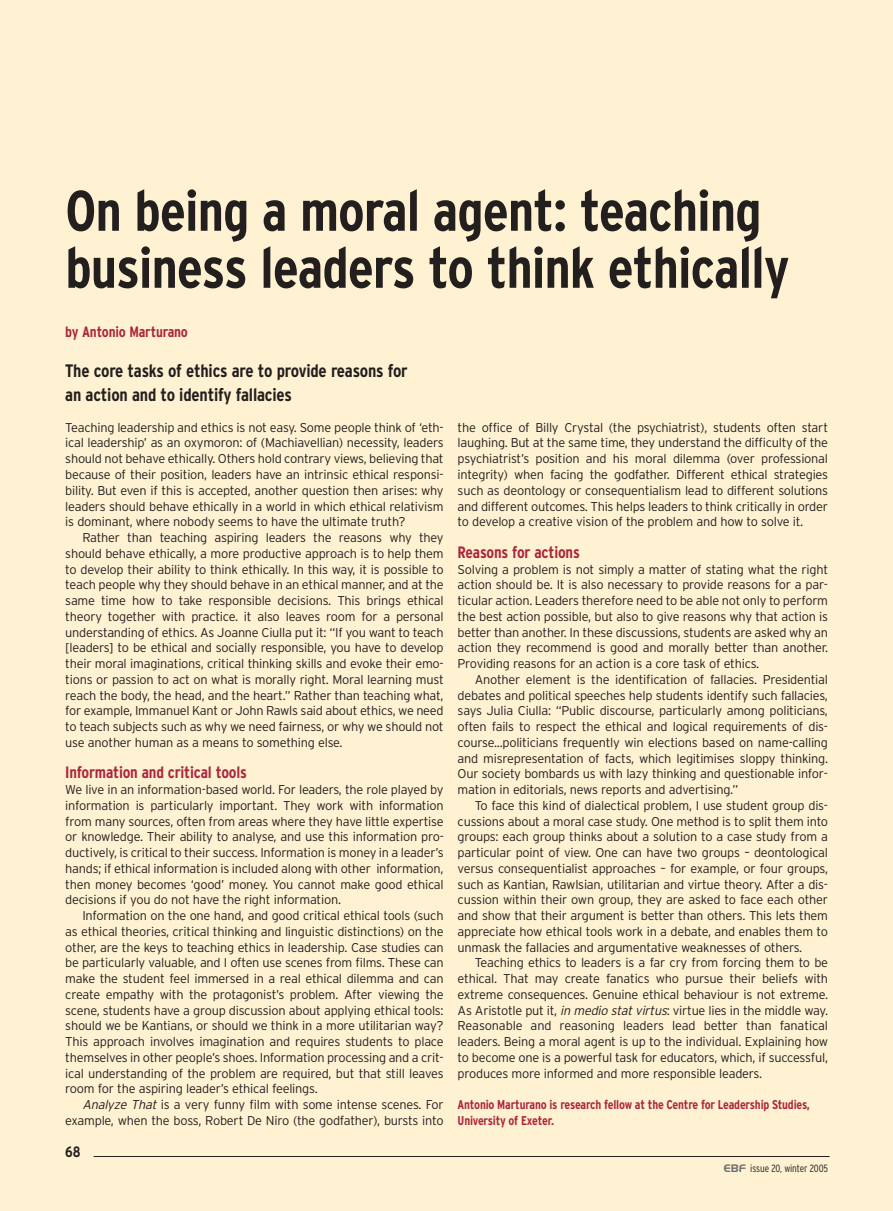
<style>
.page{position:relative;width:893px;height:1211px;background:#fff}
.page>*{position:absolute;margin:0;border:0;box-sizing:border-box;transform-origin:0 0}
.t1{font:700 condensed 57px/57px "Interstate";letter-spacing:-.015em;color:#231f1f}
.t2{font:700 condensed 18px/24px "Interstate";letter-spacing:-.01em;color:#231f1f}
.t3{font:700 condensed 16.5px "Interstate";letter-spacing:-.01em;color:#aa263d}
.t4{font:700 condensed 15px "Interstate";letter-spacing:-.01em;color:#aa263d}
.t5{font:700 condensed 15px "Interstate";color:#231f1f}
.t6{font:300 12.75px/15.8px "Interstate";letter-spacing:-.02em;color:#231f1f;text-align:justify}
.t7{font:700 condensed 12.75px/15.8px "Interstate";letter-spacing:-.015em;color:#aa263d}
.t8{font:300 condensed 10.5px "Interstate";letter-spacing:-.01em;color:#231f1f}
.s1{font-style:italic}
.s2{font-family:"Handel Gothic BT";font-weight:400;font-stretch:normal;color:#6c6d70}
</style>
<div class="page">
<div style="left:0;top:0;width:892px;height:1210px;background:#fff2d2"></div>
<hr style="left:94px;top:1156px;width:735px;height:1px;background:#231f1f">
<h1 class="t1" style="left:65px;top:186px;width:725px">On being a moral agent: teaching business leaders to think ethically</h1>
<p class="t4" style="left:65px;top:326px;width:124px">by Antonio Marturano</p>
<h2 class="t2" style="left:65px;top:360px;width:344px">The core tasks of ethics are to provide reasons for an action and to identify fallacies</h2>
<p class="t6" style="left:65px;top:421px;width:380px">Teaching leadership and ethics is not easy. Some people think of ‘eth&shy;ical leadership’ as an oxymoron: of (Machiavellian) necessity, leaders should not behave ethically. Others hold contrary views, believing that because of their position, leaders have an intrinsic ethical responsi&shy;bility. But even if this is accepted, another question then arises: why leaders should behave ethically in a world in which ethical relativism is dominant, where nobody seems to have the ultimate truth?</p>
<p class="t6" style="left:65px;top:531px;width:380px;text-indent:17px">Rather than teaching aspiring leaders the reasons why they should behave ethically, a more productive approach is to help them to develop their ability to think ethically. In this way, it is possible to teach people why they should behave in an ethical manner, and at the same time how to take responsible decisions. This brings ethical theory together with practice. it also leaves room for a personal understanding of ethics. As Joanne Ciulla put it: “If you want to teach [leaders] to be ethical and socially responsible, you have to develop their moral imaginations, critical thinking skills and evoke their emo&shy;tions or passion to act on what is morally right. Moral learning must reach the body, the head, and the heart.” Rather than teaching what, for example, Immanuel Kant or John Rawls said about ethics, we need to teach subjects such as why we need fairness, or why we should not use another human as a means to something else.</p>
<p class="t3" style="left:65px;top:766px;width:183px">Information and critical tools</p>
<p class="t6" style="left:65px;top:783px;width:380px">We live in an information-based world. For leaders, the role played by information is particularly important. They work with information from many sources, often from areas where they have little expertise or knowledge. Their ability to analyse, and use this information pro&shy;ductively, is critical to their success. Information is money in a leader’s hands; if ethical information is included along with other information, then money becomes ‘good’ money. You cannot make good ethical decisions if you do not have the right information.</p>
<p class="t6" style="left:65px;top:909px;width:380px;text-indent:17px">Information on the one hand, and good critical ethical tools (such as ethical theories, critical thinking and linguistic distinctions) on the other, are the keys to teaching ethics in leadership. Case studies can be particularly valuable, and I often use scenes from films. These can make the student feel immersed in a real ethical dilemma and can create empathy with the protagonist’s problem. After viewing the scene, students have a group discussion about applying ethical tools: should we be Kantians, or should we think in a more utilitarian way?<br>This approach involves imagination and requires students to place themselves in other people’s shoes. Information processing and a crit&shy;ical understanding of the problem are required, but that still leaves room for the aspiring leader’s ethical feelings.</p>
<p class="t6" style="left:65px;top:1098px;width:380px;text-align:right"><span class="s1">Analyze That</span> is a very funny film with some intense scenes. For example, when the boss, Robert De Niro (the godfather), bursts into</p>
<p class="t5" style="left:65px;top:1145px;width:17px">68</p>
<p class="t6" style="left:457px;top:421px;width:372px">the office of Billy Crystal (the psychiatrist), students often start laughing. But at the same time, they understand the difficulty of the psychiatrist’s position and his moral dilemma (over professional integrity) when facing the godfather. Different ethical strategies such as deontology or consequentialism lead to different solutions and different outcomes. This helps leaders to think critically in order to develop a creative vision of the problem and how to solve it.</p>
<p class="t3" style="left:457px;top:546px;width:124px">Reasons for actions</p>
<p class="t6" style="left:457px;top:562px;width:372px">Solving a problem is not simply a matter of stating what the right action should be. It is also necessary to provide reasons for a par&shy;ticular action. Leaders therefore need to be able not only to perform the best action possible, but also to give reasons why that action is better than another. In these discussions, students are asked why an action they recommend is good and morally better than another.<br>Providing reasons for an action is a core task of ethics.</p>
<p class="t6" style="left:457px;top:673px;width:372px;text-indent:17px">Another element is the identification of fallacies. Presidential debates and political speeches help students identify such fallacies, says Julia Ciulla: “Public discourse, particularly among politicians, often fails to respect the ethical and logical requirements of dis&shy;course...politicians frequently win elections based on name-calling and misrepresentation of facts, which legitimises sloppy thinking.<br>Our society bombards us with lazy thinking and questionable infor&shy;mation in editorials, news reports and advertising.”</p>
<p class="t6" style="left:457px;top:799px;width:372px;text-indent:17px">To face this kind of dialectical problem, I use student group dis&shy;cussions about a moral case study. One method is to split them into groups: each group thinks about a solution to a case study from a particular point of view. One can have two groups – deontological versus consequentialist approaches – for example, or four groups, such as Kantian, Rawlsian, utilitarian and virtue theory. After a dis&shy;cussion within their own group, they are asked to face each other and show that their argument is better than others. This lets them appreciate how ethical tools work in a debate, and enables them to unmask the fallacies and argumentative weaknesses of others.</p>
<p class="t6" style="left:457px;top:956px;width:372px;text-indent:17px">Teaching ethics to leaders is a far cry from forcing them to be ethical. That may create fanatics who pursue their beliefs with extreme consequences. Genuine ethical behaviour is not extreme.<br>As Aristotle put it, <span class="s1">in medio statvirtus</span>: virtue lies in the middle way.<br>Reasonable and reasoning leaders lead better than fanatical leaders. Being a moral agent is up to the individual. Explaining how to become one is a powerful task for educators, which, if successful, produces more informed and more responsible leaders.</p>
<p class="t7" style="left:457px;top:1097px;width:354px">Antonio Marturano is research fellow at the Centre for Leadership Studies,<br>University of Exeter.</p>
<p class="t8" style="left:723px;top:1164px;width:106px"><span class="s2">EBF</span> issue 20, winter 2005</p>
</div>
